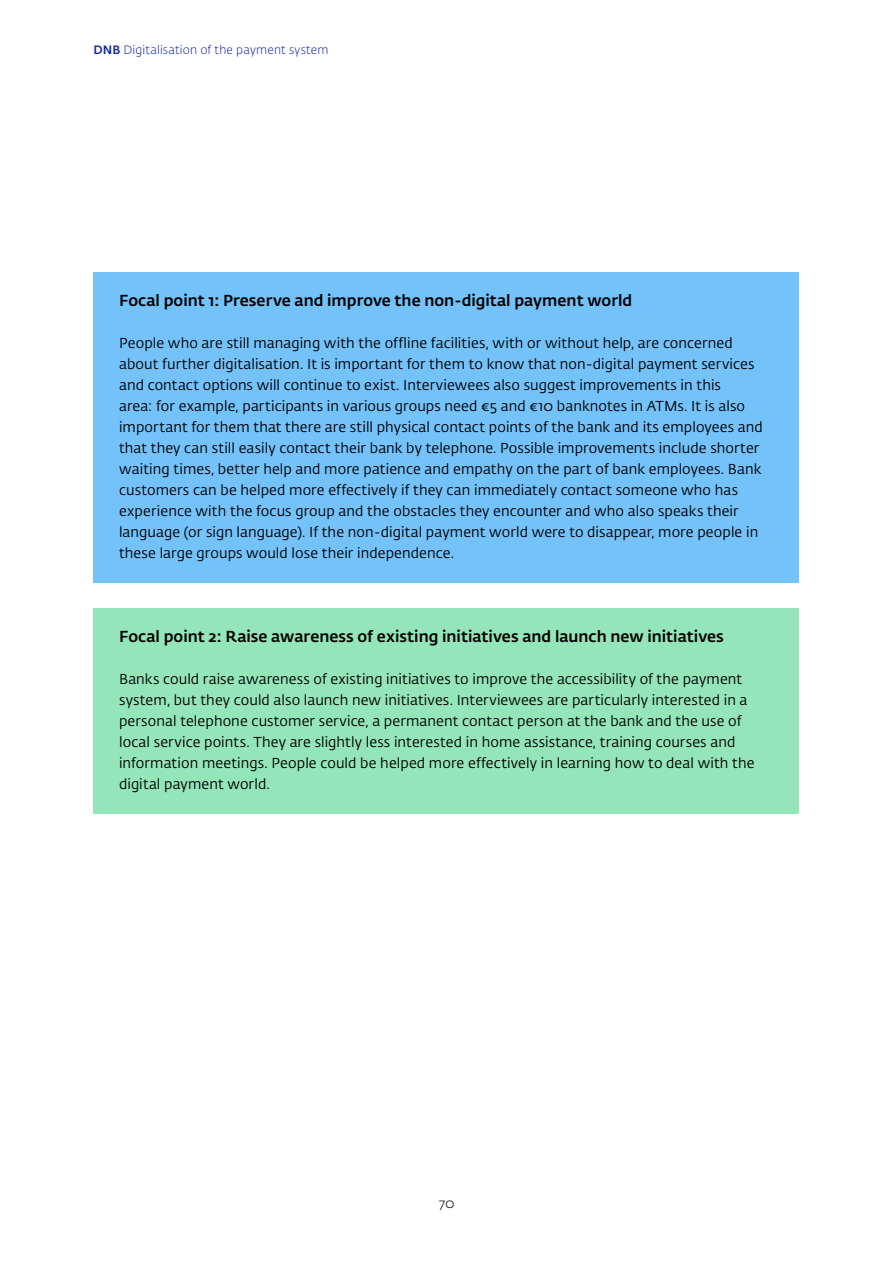
<style>
.page{position:relative;width:893px;height:1263px;background:#fff}
.page>*{position:absolute;margin:0;border:0;box-sizing:border-box;transform-origin:0 0}
.H4_Kader_kopje{font:15.75px "DNB Fedra Medium 2";color:#000}
.P_Kader_broodtekst{font:14.25px/21px "DNB Fedra";letter-spacing:.005em;color:#000}
.t1{font:300 13.5px "DNB Fedra";color:#000}
.t2{font:12px "DNB Fedra Light 2";letter-spacing:.015em;color:#1226aa}
.s1{font-family:"DNB Fedra";font-weight:500}
</style>
<div class="page">
<div style="left:94px;top:272px;width:705px;height:59px;background:#73c2fa"></div>
<div style="left:94px;top:316px;width:705px;height:266px;background:#73c2fa"></div>
<div style="left:94px;top:608px;width:705px;height:59px;background:#94e6ba"></div>
<div style="left:94px;top:652px;width:705px;height:161px;background:#94e6ba"></div>
<p class="t2" style="left:94px;top:43px;width:236px"><span class="s1">DNB</span> Digitalisation of the payment system</p>
<h3 class="H4_Kader_kopje" style="left:119px;top:291px;width:515px">Focal point 1: Preserve and improve the non-digital payment world</h3>
<p class="P_Kader_broodtekst" style="left:119px;top:333px;width:645px">People who are still managing with the offline facilities, with or without help, are concerned about further digitalisation. It is important for them to know that non-digital payment services and contact options will continue to exist. Interviewees also suggest improvements in this<br>area: for example, participants in various groups need €5 and €10 banknotes in ATMs. It is also important for them that there are still physical contact points of the bank and its employees and that they can still easily contact their bank by telephone. Possible improvements include shorter waiting times, better help and more patience and empathy on the part of bank employees. Bank customers can be helped more effectively if they can immediately contact someone who has experience with the focus group and the obstacles they encounter and who also speaks their language (or sign language). If the non-digital payment world were to disappear, more people in these large groups would lose their independence.</p>
<h4 class="H4_Kader_kopje" style="left:119px;top:627px;width:606px">Focal point 2: Raise awareness of existing initiatives and launch new initiatives</h4>
<p class="P_Kader_broodtekst" style="left:119px;top:669px;width:637px">Banks could raise awareness of existing initiatives to improve the accessibility of the payment system, but they could also launch new initiatives. Interviewees are particularly interested in a personal telephone customer service, a permanent contact person at the bank and the use of local service points. They are slightly less interested in home assistance, training courses and information meetings. People could be helped more effectively in learning how to deal with the digital payment world.</p>
<p class="t1" style="left:439px;top:1195px;width:17px">70</p>
</div>
